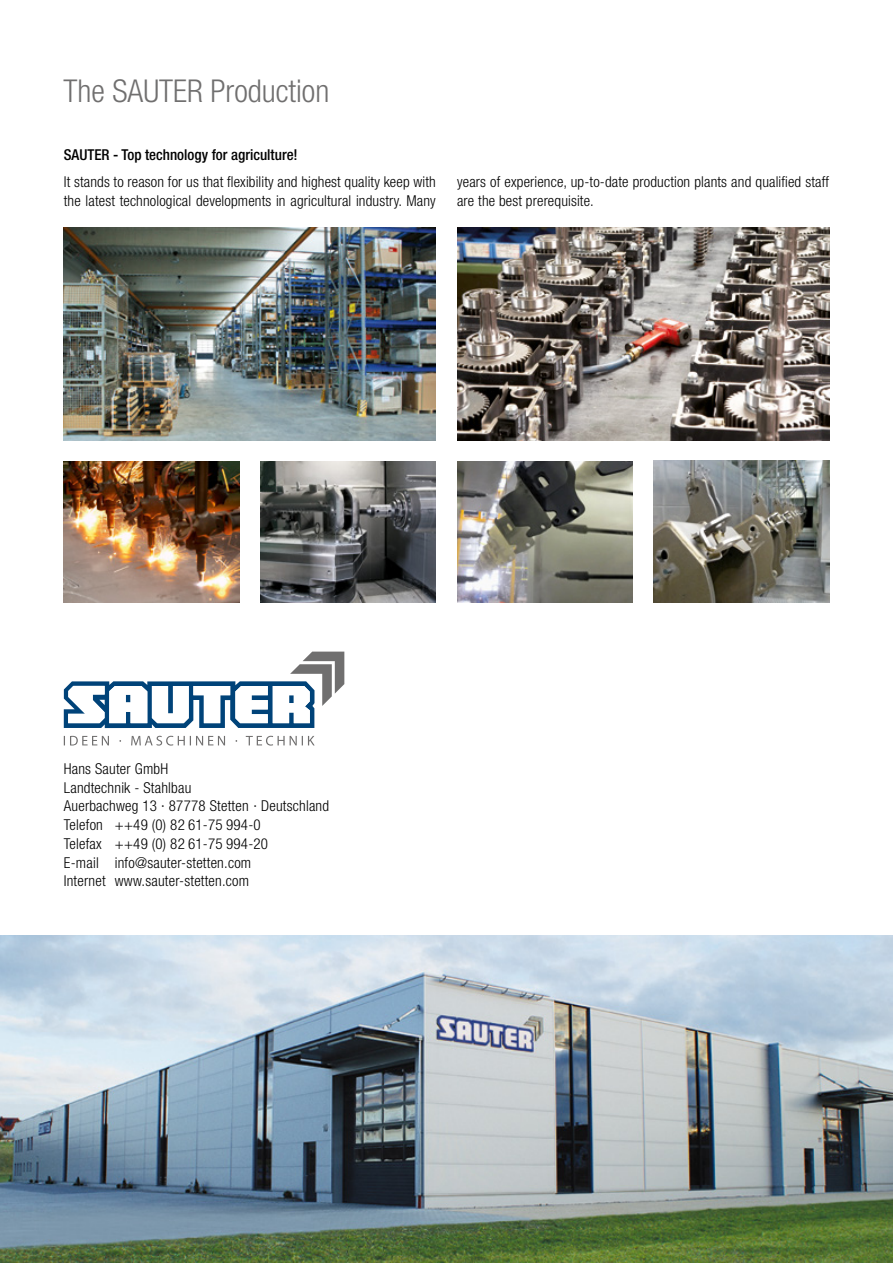
<style>
.page{position:relative;width:893px;height:1263px;background:#fff}
.page>*{position:absolute;margin:0;border:0;box-sizing:border-box;transform-origin:0 0}
.t1{font:300 condensed 31.5px "Helvetica Neue LT Pro";color:#706f6f}
.t2{font:300 condensed 15px/18.8px "Helvetica Neue LT Pro";letter-spacing:.01em;color:#000}
.t3{font:500 condensed 15px "Helvetica Neue LT Pro";color:#000}
</style>
<div class="page">
<img style="left:0;top:935px;width:893px;height:328px">
<svg style="left:64px;top:736px;width:251px;height:10px"></svg>
<svg style="left:64px;top:652px;width:280px;height:76px"></svg>
<img style="left:260px;top:461px;width:176px;height:141px">
<img style="left:64px;top:461px;width:175px;height:141px">
<img style="left:457px;top:227px;width:372px;height:213px">
<img style="left:64px;top:227px;width:372px;height:213px">
<img style="left:654px;top:461px;width:175px;height:141px">
<img style="left:457px;top:461px;width:175px;height:141px">
<h1 class="t1" style="left:63px;top:73px;width:267px">The SAUTER Production</h1>
<p class="t3" style="left:64px;top:145px;width:235px">SAUTER - Top technology for agriculture!</p>
<p class="t2" style="left:64px;top:173px;width:374px">It stands to reason for us that flexibility and highest quality keep with the latest technological developments in agricultural industry. Many</p>
<p class="t2" style="left:457px;top:173px;width:374px">years of experience, up-to-date production plants and qualified staff are the best prerequisite.</p>
<p class="t2" style="left:64px;top:759px;width:267px">Hans Sauter GmbH<br>Landtechnik - Stahlbau<br>Auerbachweg 13 · 87778 Stetten · Deutschland<br>Telefon ++49 (0) 82 61-75 994-0<br>Telefax ++49 (0) 82 61-75 994-20<br>E-mail info@sauter-stetten.com<br>Internet www.sauter-stetten.com</p>
</div>
